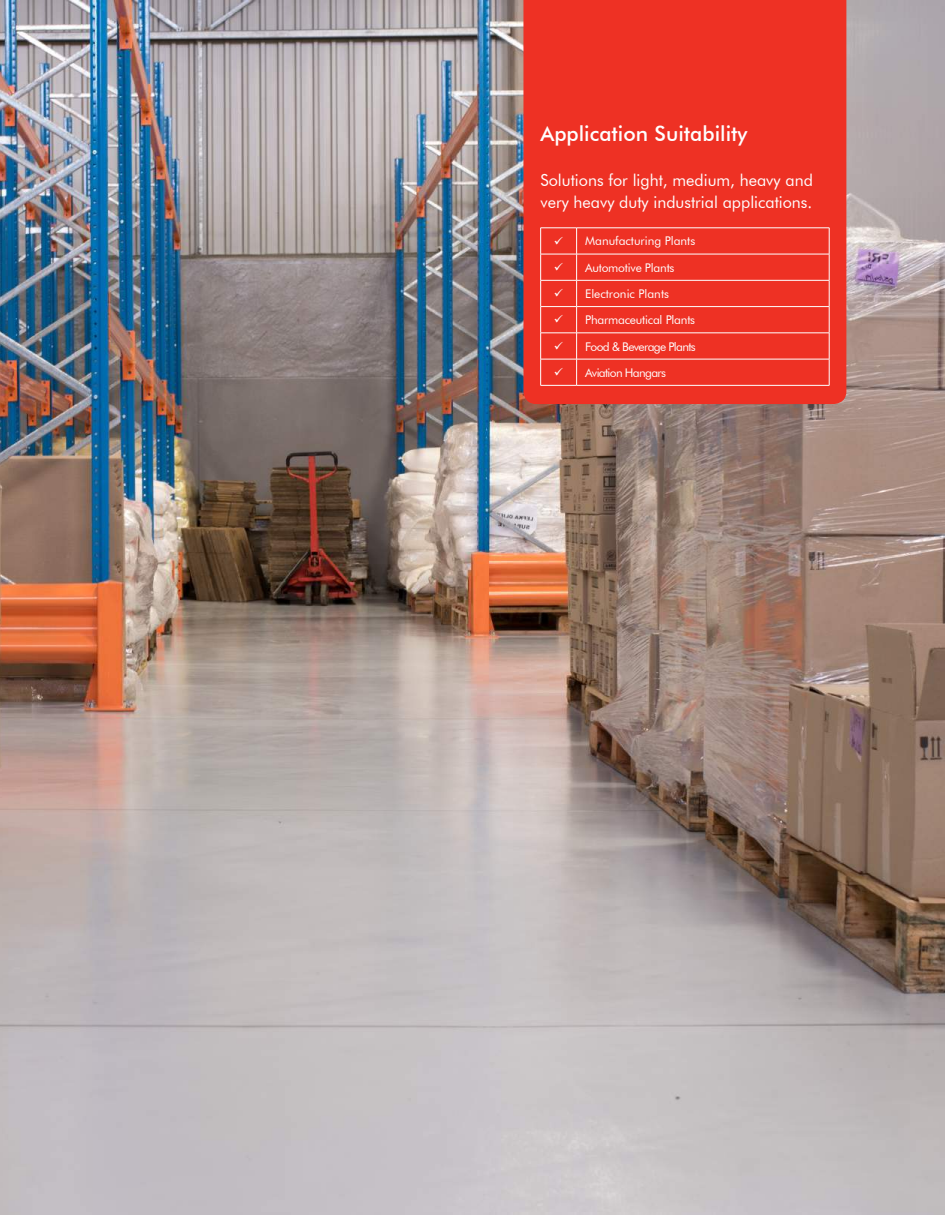
<style>
.page{position:relative;width:945px;height:1215px;background:#fff}
.page>*{position:absolute;margin:0;border:0;box-sizing:border-box;transform-origin:0 0}
.t1{font:500 21px "Futura BT";color:#fff}
.t2{font:16.5px/22.5px "Futura BT";color:#fff}
.t3{font:12px "Futura BT";letter-spacing:-.015em;color:#fff}
.t4{font:12px "Futura BT";letter-spacing:-.055em;color:#fff}
</style>
<div class="page">
<img style="left:0;top:0;width:945px;height:1215px">
<div style="left:523px;top:0;width:323px;height:404px;background:#ee3124"></div>
<hr style="left:540px;top:227px;width:37px;height:1px;background:#fff">
<hr style="left:577px;top:227px;width:252px;height:1px;background:#fff">
<hr style="left:540px;top:254px;width:37px;height:1px;background:#fff">
<hr style="left:577px;top:254px;width:252px;height:1px;background:#fff">
<hr style="left:540px;top:280px;width:37px;height:1px;background:#fff">
<hr style="left:577px;top:280px;width:252px;height:1px;background:#fff">
<hr style="left:540px;top:306px;width:37px;height:1px;background:#fff">
<hr style="left:577px;top:306px;width:252px;height:1px;background:#fff">
<hr style="left:540px;top:332px;width:37px;height:1px;background:#fff">
<hr style="left:577px;top:332px;width:252px;height:1px;background:#fff">
<hr style="left:540px;top:359px;width:37px;height:1px;background:#fff">
<svg style="left:540px;top:228px;width:1px;height:157px"></svg>
<hr style="left:577px;top:359px;width:252px;height:1px;background:#fff">
<svg style="left:576px;top:228px;width:1px;height:157px"></svg>
<svg style="left:829px;top:228px;width:1px;height:157px"></svg>
<hr style="left:540px;top:385px;width:37px;height:1px;background:#fff">
<hr style="left:577px;top:385px;width:252px;height:1px;background:#fff">
<h1 class="t1" style="left:540px;top:120px;width:208px">Application Suitability</h1>
<h2 class="t2" style="left:540px;top:168px;width:274px">Solutions for light, medium, heavy and very heavy duty industrial applications.</h2>
<p class="t3" style="left:554px;top:234px;width:143px">✓ Manufacturing Plants</p>
<p class="t3" style="left:554px;top:260px;width:122px">✓ Automotive Plants</p>
<p class="t3" style="left:554px;top:286px;width:117px">✓ Electronic Plants</p>
<p class="t3" style="left:554px;top:313px;width:143px">✓ Pharmaceutical Plants</p>
<p class="t4" style="left:554px;top:339px;width:143px">✓ Food &amp; Beverage Plants</p>
<p class="t4" style="left:554px;top:365px;width:114px">✓ Aviation Hangars</p>
</div>
